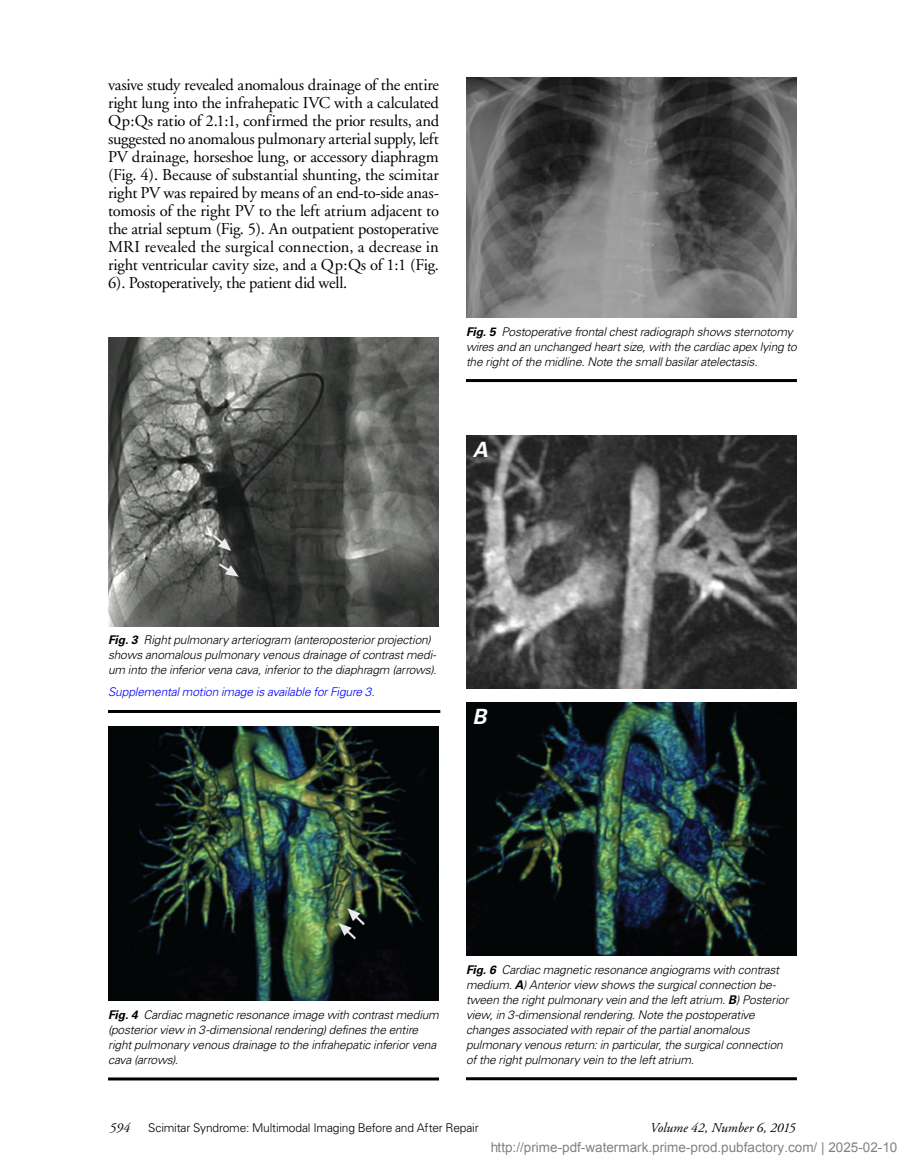
<style>
.page{position:relative;width:905px;height:1175px;background:#fff}
.page>*{position:absolute;margin:0;border:0;box-sizing:border-box;transform-origin:0 0}
.t1{font:italic 700 21px "Univers LT";color:#fff}
.t2{font:16.5px/18px "Adobe Garamond";letter-spacing:-.02em;color:#000;text-align:justify}
.t3{font:13.5px "Arial";color:rgb(0 0 0/.5)}
.t4{font:italic 13.5px "Adobe Garamond";color:#000}
.t5{font:italic 300 12px/15px "Univers LT";letter-spacing:-.015em;color:#000}
.t6{font:300 12px "Univers LT";letter-spacing:-.015em;color:#000}
.t7{font:italic 300 12px "Univers LT";letter-spacing:-.015em;color:#00f}
.s1{font-weight:700}
</style>
<div class="page">
<img style="left:108px;top:337px;width:331px;height:289px">
<hr style="left:108px;top:710px;width:332px;height:3px;background:#000">
<img style="left:108px;top:726px;width:331px;height:275px">
<hr style="left:108px;top:1077px;width:331px;height:3px;background:#000">
<img style="left:466px;top:78px;width:330px;height:239px">
<hr style="left:466px;top:379px;width:330px;height:3px;background:#000">
<img style="left:466px;top:436px;width:330px;height:252px">
<img style="left:466px;top:703px;width:330px;height:252px">
<hr style="left:466px;top:1077px;width:330px;height:3px;background:#000">
<p class="t2" style="left:108px;top:76px;width:332px">vasive study revealed anomalous drainage of the entire right lung into the infrahepatic IVC with a calculated Qp:Qs ratio of 2.1:1, confirmed the prior results, and suggested no anomalous pulmonary arterial supply, left PV drainage, horseshoe lung, or accessory diaphragm (Fig. 4). Because of substantial shunting, the scimitar right PV was repaired by means of an end-to-side anas&shy;tomosis of the right PV to the left atrium adjacent to the atrial septum (Fig. 5). An outpatient postoperative MRI revealed the surgical connection, a decrease in right ventricular cavity size, and a Qp:Qs of 1:1 (Fig.<br>6). Postoperatively, the patient did well.</p>
<p class="t5" style="left:466px;top:324px;width:332px"><span class="s1">Fig. 5</span> Postoperative frontal chest radiograph shows sternotomy wires and an unchanged heart size, with the cardiac apex lying to the right of the midline. Note the small basilar atelectasis.</p>
<h1 class="t1" style="left:472px;top:437px;width:17px">A</h1>
<p class="t5" style="left:108px;top:632px;width:330px"><span class="s1">Fig. 3</span> Right pulmonary arteriogram (anteroposterior projection) shows anomalous pulmonary venous drainage of contrast medi&shy;um into the inferior vena cava, inferior to the diaphragm (arrows).</p>
<p class="t7" style="left:108px;top:685px;width:268px">Supplemental motion image is available for Figure 3.</p>
<h1 class="t1" style="left:472px;top:704px;width:16px">B</h1>
<p class="t5" style="left:108px;top:1007px;width:332px"><span class="s1">Fig. 4</span> Cardiac magnetic resonance image with contrast medium (posterior view in 3-dimensional rendering) defines the entire right pulmonary venous drainage to the infrahepatic inferior vena cava (arrows).</p>
<p class="t5" style="left:466px;top:962px;width:324px"><span class="s1">Fig. 6</span> Cardiac magnetic resonance angiograms with contrast medium. <span class="s1">A</span>) Anterior view shows the surgical connection be&shy;tween the right pulmonary vein and the left atrium. <span class="s1">B</span>) Posterior view, in 3-dimensional rendering. Note the postoperative changes associated with repair of the partial anomalous pulmonary venous return: in particular, the surgical connection of the right pulmonary vein to the left atrium.</p>
<p class="t4" style="left:110px;top:1120px;width:22px">594</p>
<p class="t6" style="left:148px;top:1120px;width:332px">Scimitar Syndrome: Multimodal Imaging Before and After Repair</p>
<p class="t4" style="left:650px;top:1120px;width:147px">Volume 42, Number 6, 2015</p>
<p class="t3" style="left:490px;top:1140px;width:409px">http://prime-pdf-watermark.prime-prod.pubfactory.com/ | 2025-02-10</p>
</div>
